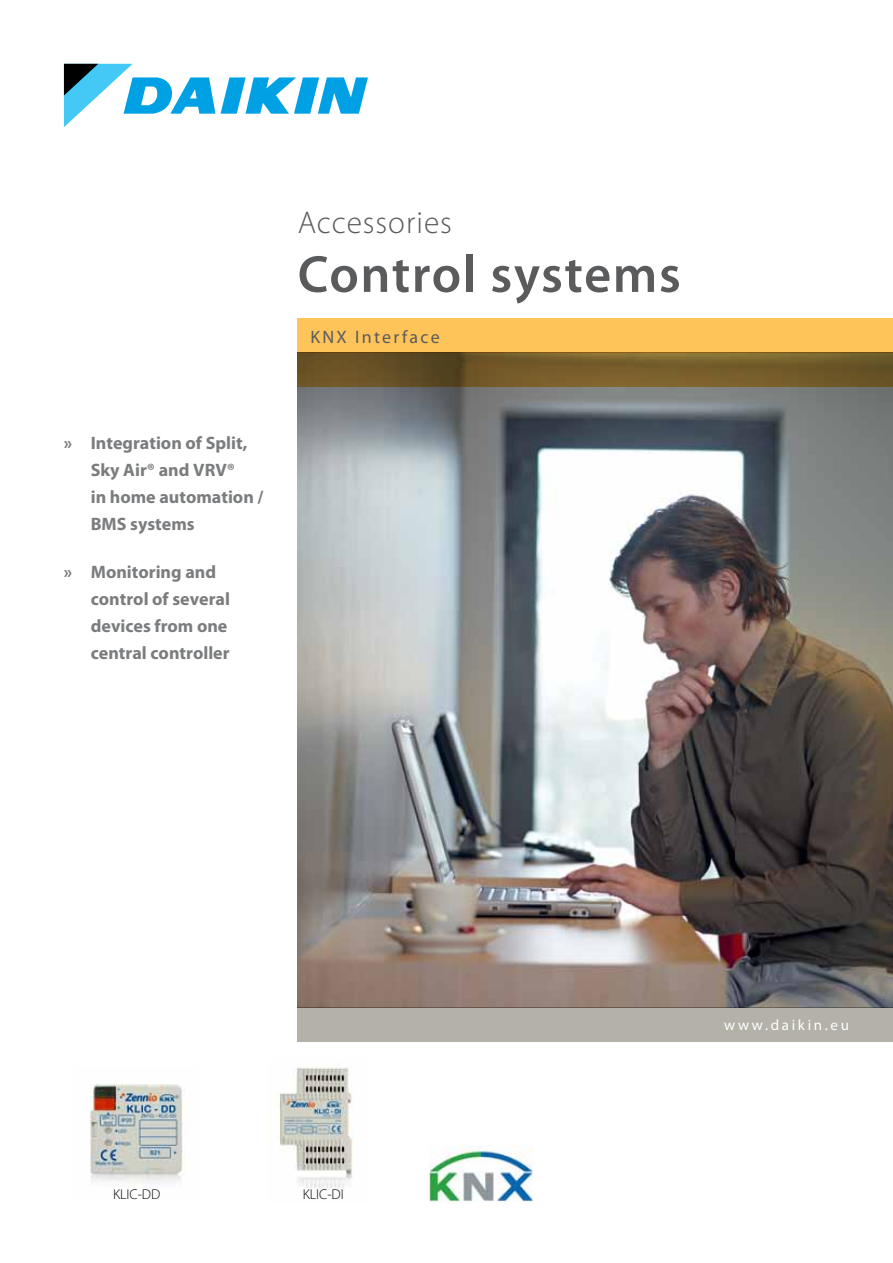
<style>
.page{position:relative;width:893px;height:1263px;background:#fff}
.page>*{position:absolute;margin:0;border:0;box-sizing:border-box;transform-origin:0 0}
.t1{font:600 52.5px "Myriad Pro";letter-spacing:.03em;color:#5a5b5d}
.t2{font:300 31.5px "Myriad Pro";letter-spacing:.03em;color:#5a5b5d}
.t3{font:700 18px/27px "Myriad Pro";color:#7a7c7e}
.t4{font:18px "Myriad Pro";letter-spacing:.125em;color:#5a5b5d}
.t5{font:15px "Myriad Pro";letter-spacing:.175em;color:#fff}
.t6{font:300 14.25px "Myriad Pro";color:#000}
</style>
<div class="page">
<img style="left:298px;top:387px;width:595px;height:621px">
<svg style="left:221px;top:77px;width:147px;height:37px"></svg>
<svg style="left:64px;top:64px;width:151px;height:63px"></svg>
<div style="left:298px;top:1008px;width:595px;height:34px;background:#b4b1a8"></div>
<div style="left:298px;top:319px;width:595px;height:34px;background:#fec45a"></div>
<svg style="left:298px;top:353px;width:595px;height:34px;background:#705929"></svg>
<img style="left:90px;top:1084px;width:95px;height:99px">
<img style="left:278px;top:1067px;width:76px;height:121px">
<img style="left:429px;top:1145px;width:104px;height:56px">
<h2 class="t2" style="left:298px;top:203px;width:156px">Accessories</h2>
<h1 class="t1" style="left:298px;top:241px;width:385px">Control systems</h1>
<p class="t4" style="left:310px;top:326px;width:131px">KNX Interface</p>
<p class="t3" style="left:91px;top:429px;width:174px;text-indent:-27px">» Integration of Split,<br>Sky Air® and VRV®<br>in home automation /<br>BMS systems</p>
<p class="t3" style="left:91px;top:558px;width:141px;text-indent:-27px">» Monitoring and control of several devices from one central controller</p>
<p class="t6" style="left:113px;top:1186px;width:49px">KLIC-DD</p>
<p class="t6" style="left:303px;top:1186px;width:43px">KLIC-DI</p>
<p class="t5" style="left:724px;top:1015px;width:126px">www.daikin.eu</p>
</div>
